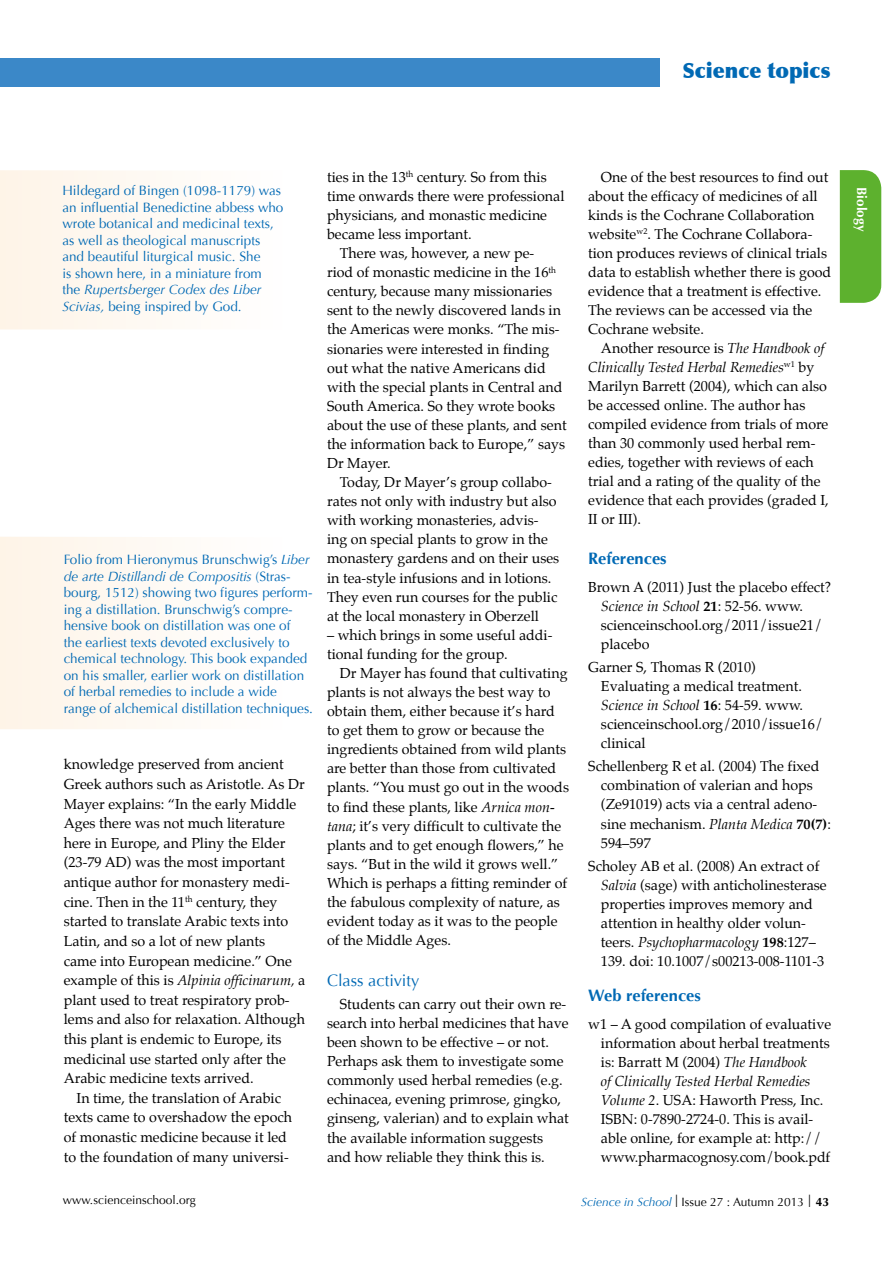
<style>
.page{position:relative;width:893px;height:1263px;background:#fff}
.page>*{position:absolute;margin:0;border:0;box-sizing:border-box;transform-origin:0 0}
.t1{font:900 21px "Optima";color:#0069b4}
.t2{font:700 16.5px "Optima";color:#0069b4}
.t3{font:16.5px "Optima";color:#0069b4}
.t4{font:14.25px/19px "Palatino";color:#000}
.t5{font:italic 14.25px "Palatino";color:#000}
.t6{font:13.5px/16.5px "Optima";color:#0069b4}
.t7{font:700 13.5px "Optima";color:#fff}
.t8{font:12px "Optima";color:#000}
.s1{font-style:italic}
.s2{font-style:normal}
.s3{font-weight:700}
.s4{font-style:italic;color:#0069b4}
.s5{font-family:"Helvetica Neue LT Pro";font-weight:100;font-size:17.25px}
</style>
<div class="page">
<div style="left:840px;top:170px;width:41px;height:133px;background:#5db12e"></div>
<div style="left:0;top:58px;width:659px;height:28px;background:#3b88c8"></div>
<div style="left:0;top:537px;width:162px;height:192px;background:#fef7ee"></div>
<div style="left:0;top:170px;width:162px;height:160px;background:#fef7ee"></div>
<h1 class="t1" style="left:682px;top:58px;width:150px">Science topics</h1>
<p class="t6" style="left:62px;top:183px;width:223px">Hildegard of Bingen (1098-1179) was an influential Benedictine abbess who wrote botanical and medicinal texts, as well as theological manuscripts and beautiful liturgical music. She<br>is shown here, in a miniature from<br>the <span class="s1">Rupertsberger Codex des Liber Scivias,</span> being inspired by God.</p>
<p class="t6" style="left:64px;top:552px;width:251px">Folio from Hieronymus Brunschwig’s <span class="s1">Liber de arte Distillandi de Compositis</span> (Stras&shy;bourg, 1512) showing two figures perform&shy;ing a distillation. Brunschwig’s compre&shy;hensive book on distillation was one of<br>the earliest texts devoted exclusively to chemical technology. This book expanded on his smaller, earlier work on distillation of herbal remedies to include a wide<br>range of alchemical distillation techniques.</p>
<p class="t4" style="left:64px;top:755px;width:221px">knowledge preserved from ancient</p>
<p class="t4" style="left:64px;top:774px;width:242px">Greek authors such as Aristotle. As Dr</p>
<p class="t4" style="left:64px;top:794px;width:234px">Mayer explains: “In the early Middle</p>
<p class="t4" style="left:64px;top:814px;width:223px">Ages there was not much literature</p>
<p class="t4" style="left:64px;top:833px;width:223px">here in Europe, and Pliny the Elder</p>
<p class="t4" style="left:64px;top:853px;width:223px">(23-79 AD) was the most important</p>
<p class="t4" style="left:64px;top:872px;width:227px">antique author for monastery medi-</p>
<p class="t4" style="left:64px;top:892px;width:215px">cine. Then in the 11<sup>th</sup> century, they</p>
<p class="t4" style="left:64px;top:912px;width:226px">started to translate Arabic texts into</p>
<p class="t4" style="left:64px;top:931px;width:203px">Latin, and so a lot of new plants</p>
<p class="t4" style="left:64px;top:951px;width:230px">came into European medicine.” One</p>
<p class="t5" style="left:64px;top:969px;width:243px"><span class="s2">example of this is</span> Alpinia officinarum, <span class="s2">a</span></p>
<p class="t4" style="left:64px;top:990px;width:227px">plant used to treat respiratory prob-</p>
<p class="t4" style="left:64px;top:1010px;width:243px">lems and also for relaxation. Although</p>
<p class="t4" style="left:64px;top:1029px;width:219px">this plant is endemic to Europe, its</p>
<p class="t4" style="left:64px;top:1049px;width:224px">medicinal use started only after the</p>
<p class="t4" style="left:64px;top:1069px;width:191px">Arabic medicine texts arrived.</p>
<p class="t4" style="left:77px;top:1088px;width:206px">In time, the translation of Arabic</p>
<p class="t4" style="left:64px;top:1108px;width:230px">texts came to overshadow the epoch</p>
<p class="t4" style="left:64px;top:1127px;width:225px">of monastic medicine because it led</p>
<p class="t4" style="left:64px;top:1147px;width:227px">to the foundation of many universi-</p>
<p class="t4" style="left:327px;top:167px;width:221px">ties in the 13<sup>th</sup> century. So from this</p>
<p class="t4" style="left:327px;top:186px;width:239px">time onwards there were professional</p>
<p class="t4" style="left:327px;top:206px;width:222px">physicians, and monastic medicine</p>
<p class="t4" style="left:327px;top:225px;width:146px">became less important.</p>
<p class="t4" style="left:340px;top:244px;width:196px">There was, however, a new pe-</p>
<p class="t4" style="left:327px;top:263px;width:230px">riod of monastic medicine in the 16<sup>th</sup></p>
<p class="t4" style="left:327px;top:282px;width:227px">century, because many missionaries</p>
<p class="t4" style="left:327px;top:301px;width:235px">sent to the newly discovered lands in</p>
<p class="t4" style="left:327px;top:320px;width:234px">the Americas were monks. “The mis-</p>
<p class="t4" style="left:327px;top:339px;width:224px">sionaries were interested in finding</p>
<p class="t4" style="left:327px;top:358px;width:220px">out what the native Americans did</p>
<p class="t4" style="left:327px;top:377px;width:237px">with the special plants in Central and</p>
<p class="t4" style="left:327px;top:396px;width:230px">South America. So they wrote books</p>
<p class="t4" style="left:327px;top:415px;width:241px">about the use of these plants, and sent</p>
<p class="t4" style="left:327px;top:434px;width:240px">the information back to Europe,” says</p>
<p class="t4" style="left:327px;top:454px;width:65px">Dr Mayer.</p>
<p class="t4" style="left:340px;top:473px;width:214px">Today, Dr Mayer’s group collabo-</p>
<p class="t4" style="left:327px;top:492px;width:231px">rates not only with industry but also</p>
<p class="t4" style="left:327px;top:511px;width:213px">with working monasteries, advis-</p>
<p class="t4" style="left:327px;top:530px;width:222px">ing on special plants to grow in the</p>
<p class="t4" style="left:327px;top:549px;width:234px">monastery gardens and on their uses</p>
<p class="t4" style="left:327px;top:568px;width:226px">in tea-style infusions and in lotions.</p>
<p class="t4" style="left:327px;top:587px;width:232px">They even run courses for the public</p>
<p class="t4" style="left:327px;top:606px;width:213px">at the local monastery in Oberzell</p>
<p class="t4" style="left:327px;top:625px;width:227px">– which brings in some useful addi&shy;tional funding for the group.</p>
<p class="t4" style="left:327px;top:663px;width:243px;text-indent:13px">Dr Mayer has found that cultivating plants is not always the best way to obtain them, either because it’s hard to get them to grow or because the ingredients obtained from wild plants are better than those from cultivated plants. “You must go out in the woods to find these plants, like <span class="s1">Arnica mon&shy;tana</span>; it’s very difficult to cultivate the plants and to get enough flowers,” he says. “But in the wild it grows well.” Which is perhaps a fitting reminder of the fabulous complexity of nature, as evident today as it was to the people of the Middle Ages.</p>
<p class="t3" style="left:327px;top:970px;width:94px">Class activity</p>
<p class="t4" style="left:327px;top:994px;width:243px;text-indent:13px">Students can carry out their own re&shy;search into herbal medicines that have been shown to be effective – or not.<br>Perhaps ask them to investigate some commonly used herbal remedies (e.g. echinacea, evening primrose, gingko, ginseng, valerian) and to explain what the available information suggests and how reliable they think this is.</p>
<p class="t4" style="left:601px;top:167px;width:229px">One of the best resources to find out</p>
<p class="t4" style="left:588px;top:186px;width:245px">about the efficacy of medicines of all kinds is the Cochrane Collaboration website<sup>w2</sup>. The Cochrane Collabora&shy;tion produces reviews of clinical trials data to establish whether there is good evidence that a treatment is effective.<br>The reviews can be accessed via the Cochrane website.</p>
<p class="t4" style="left:588px;top:338px;width:242px;text-indent:13px">Another resource is <span class="s1">The Handbook of Clinically Tested Herbal Remedies</span><sup>w1</sup> by Marilyn Barrett (2004), which can also be accessed online. The author has compiled evidence from trials of more than 30 commonly used herbal rem&shy;edies, together with reviews of each trial and a rating of the quality of the evidence that each provides (graded I, II or III).</p>
<p class="t2" style="left:588px;top:549px;width:80px">References</p>
<p class="t4" style="left:601px;top:577px;width:232px;text-indent:-13px">Brown A (2011) Just the placebo effect?<br><span class="s1">Science in School</span> <span class="s3">21</span>: 52-56. www. scienceinschool.org/2011/issue21/ placebo</p>
<p class="t4" style="left:601px;top:658px;width:224px;text-indent:-13px">Garner S, Thomas R (2010)<br>Evaluating a medical treatment.<br><span class="s1">Science in School</span> <span class="s3">16</span>: 54-59. www. scienceinschool.org/2010/issue16/ clinical</p>
<p class="t4" style="left:601px;top:757px;width:231px;text-indent:-13px">Schellenberg R et al. (2004) The fixed combination of valerian and hops (Ze91019) acts via a central adeno&shy;sine mechanism. <span class="s1">Planta Medica</span> <span class="s3">70(7)</span>:<br>594–597</p>
<p class="t4" style="left:601px;top:856px;width:227px;text-indent:-13px">Scholey AB et al. (2008) An extract of <span class="s1">Salvia</span> (sage) with anticholinesterase properties improves memory and attention in healthy older volun&shy;teers. <span class="s1">Psychopharmacology</span> <span class="s3">198</span>:127– 139. doi: 10.1007/s00213-008-1101-3</p>
<p class="t2" style="left:588px;top:986px;width:114px">Web references</p>
<p class="t4" style="left:601px;top:1014px;width:232px;text-indent:-13px">w1 – A good compilation of evaluative information about herbal treatments is: Barratt M (2004) <span class="s1">The Handbook<br>of Clinically Tested Herbal Remedies Volume 2</span>. USA: Haworth Press, Inc.<br>ISBN: 0-7890-2724-0. This is avail&shy;able online, for example at: http:// www.pharmacognosy.com/book.pdf</p>
<p class="t8" style="left:63px;top:1192px;width:134px">www.scienceinschool.org</p>
<p class="t8" style="left:581px;top:1195px;width:249px"><span class="s4">Science in School</span> <span class="s5">I</span> Issue 27 : Autumn 2013 <span class="s5">I</span> <span class="s3">43</span></p>
<p class="t7" style="left:870px;top:187px;width:46px;rotate:90deg">Biology</p>
</div>
